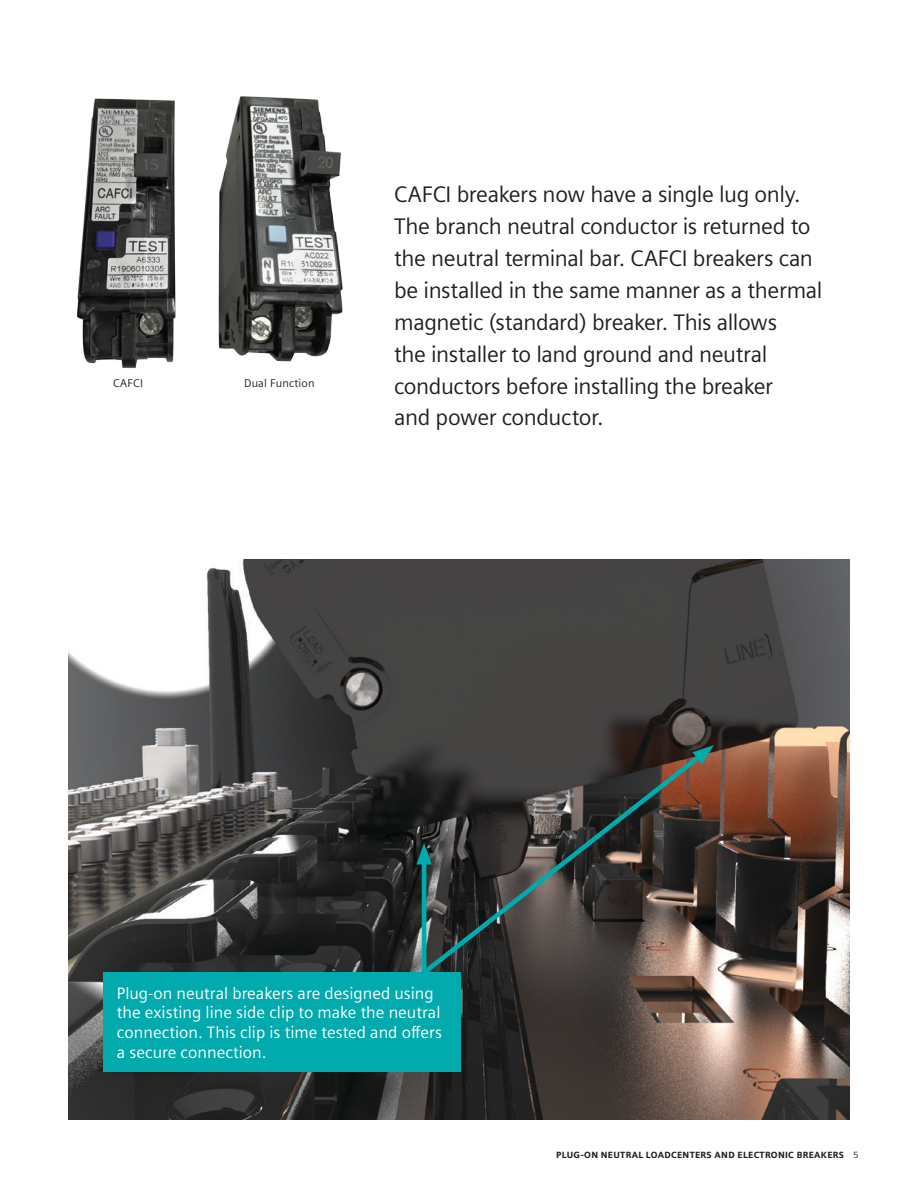
<style>
.page{position:relative;width:918px;height:1188px;background:#fff}
.page>*{position:absolute;margin:0;border:0;box-sizing:border-box;transform-origin:0 0}
.t1{font:22.5px/32px "Siemens Sans";letter-spacing:-.02em;color:#231f20}
.t2{font:16.5px/19.8px "Siemens Sans";color:#fff}
.t3{font:11.25px "Siemens Sans";letter-spacing:.015em;color:#231f20}
.t4{font:900 9px "Siemens Sans";letter-spacing:.03em;color:#231f20}
.s1{font-weight:400}
</style>
<div class="page">
<img style="left:77px;top:96px;width:266px;height:272px">
<img style="left:68px;top:559px;width:782px;height:561px">
<div style="left:103px;top:973px;width:358px;height:99px;background:#00aaad"></div>
<svg style="left:416px;top:843px;width:2px;height:22px"></svg>
<svg style="left:418px;top:747px;width:292px;height:232px;background:#43413e"></svg>
<svg style="left:692px;top:745px;width:22px;height:19px"></svg>
<p class="t3" style="left:113px;top:374px;width:31px">CAFCI</p>
<p class="t3" style="left:244px;top:374px;width:72px">Dual Function</p>
<p class="t1" style="left:394px;top:177px;width:430px">CAFCI breakers now have a single lug only.<br>The branch neutral conductor is returned to the neutral terminal bar. CAFCI breakers can be installed in the same manner as a thermal magnetic (standard) breaker. This allows<br>the installer to land ground and neutral conductors before installing the breaker<br>and power conductor.</p>
<p class="t2" style="left:117px;top:982px;width:327px">Plug-on neutral breakers are designed using the existing line side clip to make the neutral connection. This clip is time tested and offers a secure connection.</p>
<p class="t4" style="left:556px;top:1148px;width:304px">PLUG-ON NEUTRAL LOADCENTERS AN D ELECTRON IC BREAKERS <span class="s1">5</span></p>
</div>
